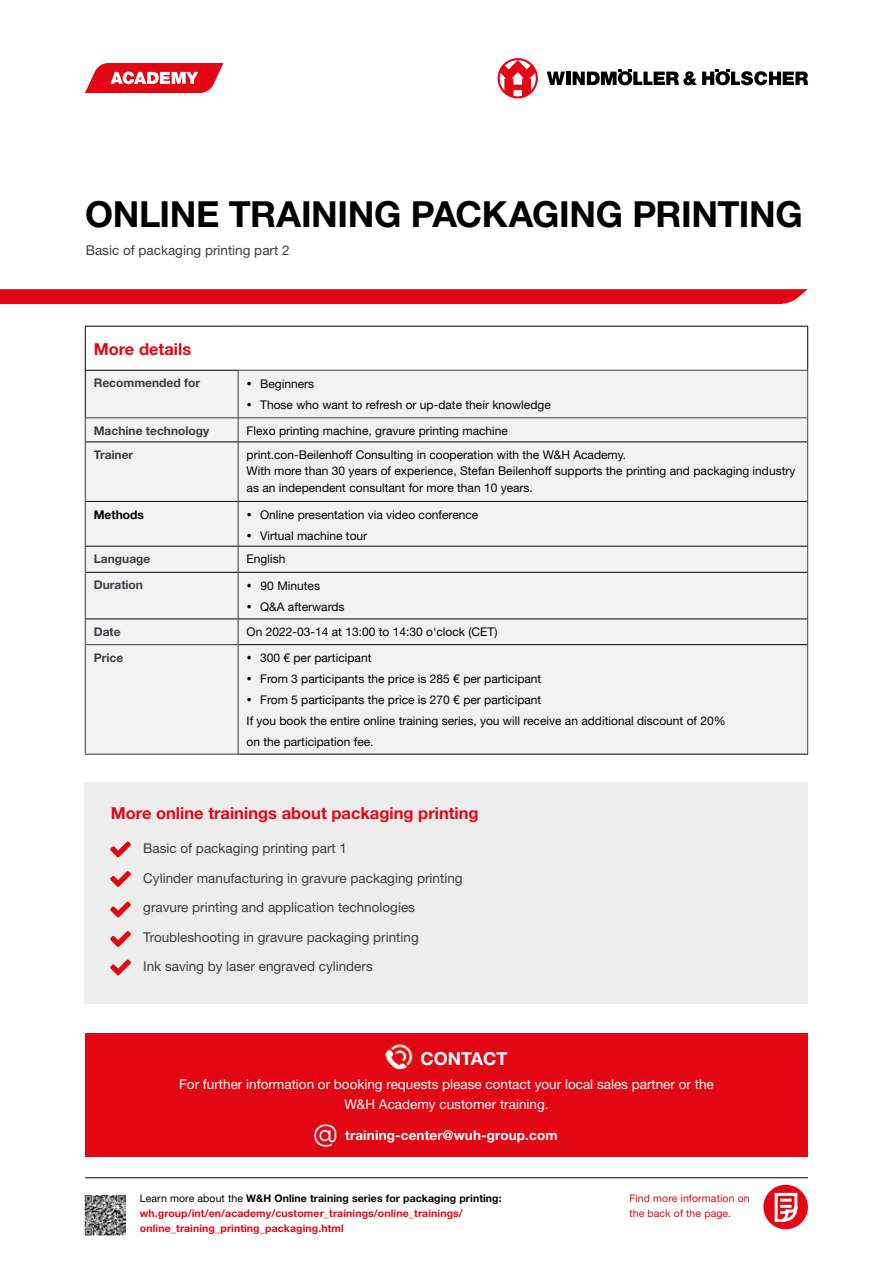
<style>
.page{position:relative;width:893px;height:1263px;background:#fff}
.page>*{position:absolute;margin:0;border:0;box-sizing:border-box;transform-origin:0 0}
.t1{font:700 36px "Helvetica Neue LT Std";letter-spacing:-.01em;color:#000}
.t2{font:700 18px "Helvetica Neue LT Std";color:#fff}
.t3{font:700 16.5px "Helvetica Neue LT Std";color:#e30613}
.t4{font:13.5px/29.5px "Helvetica Neue LT Std";color:#3c3d43}
.t5{font:13.5px/19.5px "Helvetica Neue LT Std";color:#fff;text-align:center}
.t6{font:700 13.5px "Helvetica Neue LT Std";letter-spacing:.01em;color:#fff}
.t7{font:12px/16.5px "Helvetica Neue LT Std";color:#000}
.t8{font:700 12px "Helvetica Neue LT Std";color:#3c3d43}
.t9{font:700 12px "Helvetica Neue LT Std";color:#000}
.t10{font:700 10.5px/15px "Helvetica Neue LT Std";letter-spacing:.01em;color:#e30613}
.t11{font:10.5px/15px "Helvetica Neue LT Std";letter-spacing:.01em;color:#e30613}
.s1{font-weight:400;color:#000}
.s2{color:#000}
</style>
<div class="page">
<hr style="left:85px;top:1177px;width:723px;height:1px;background:#000">
<div style="left:763px;top:1185px;width:45px;height:44px;background:#e30613;border-radius:50%"></div>
<svg style="left:774px;top:1192px;width:24px;height:30px"></svg>
<img style="left:84px;top:1195px;width:41px;height:40px">
<svg style="left:547px;top:72px;width:18px;height:13px"></svg>
<hr style="left:566px;top:72px;width:4px;height:13px;background:#000">
<svg style="left:573px;top:69px;width:235px;height:16px"></svg>
<svg style="left:498px;top:58px;width:40px;height:40px"></svg>
<svg style="left:85px;top:63px;width:138px;height:30px"></svg>
<svg style="left:0;top:289px;width:808px;height:15px;background:#e30b18"></svg>
<div style="left:86px;top:371px;width:721px;height:383px;background:#f3f2f3"></div>
<hr style="left:85px;top:326px;width:153px;height:1px;background:#000">
<hr style="left:85px;top:326px;width:1px;height:44px;background:#000">
<hr style="left:238px;top:326px;width:570px;height:1px;background:#000">
<hr style="left:807px;top:326px;width:1px;height:44px;background:#000">
<hr style="left:85px;top:370px;width:153px;height:1px;background:#000">
<hr style="left:85px;top:370px;width:1px;height:48px;background:#000">
<hr style="left:85px;top:442px;width:153px;height:1px;background:#000">
<hr style="left:238px;top:442px;width:569px;height:1px;background:#000">
<hr style="left:85px;top:501px;width:153px;height:1px;background:#000">
<hr style="left:238px;top:501px;width:569px;height:1px;background:#000">
<hr style="left:85px;top:546px;width:153px;height:1px;background:#000">
<hr style="left:238px;top:546px;width:569px;height:1px;background:#000">
<hr style="left:85px;top:572px;width:153px;height:1px;background:#000">
<hr style="left:238px;top:572px;width:569px;height:1px;background:#000">
<hr style="left:85px;top:619px;width:153px;height:1px;background:#000">
<hr style="left:238px;top:619px;width:569px;height:1px;background:#000">
<hr style="left:238px;top:644px;width:569px;height:1px;background:#000">
<hr style="left:238px;top:754px;width:570px;height:1px;background:#000">
<svg style="left:807px;top:419px;width:1px;height:23px"></svg>
<hr style="left:807px;top:442px;width:1px;height:59px;background:#3c3d43">
<hr style="left:807px;top:501px;width:1px;height:45px;background:#3c3d43">
<svg style="left:807px;top:546px;width:1px;height:26px"></svg>
<hr style="left:807px;top:572px;width:1px;height:47px;background:#3c3d43">
<svg style="left:807px;top:619px;width:1px;height:26px"></svg>
<hr style="left:807px;top:645px;width:1px;height:109px;background:#3c3d43">
<hr style="left:85px;top:418px;width:153px;height:1px;background:#3c3d43">
<svg style="left:85px;top:418px;width:1px;height:24px"></svg>
<svg style="left:238px;top:419px;width:1px;height:23px"></svg>
<hr style="left:85px;top:442px;width:1px;height:59px;background:#3c3d43">
<hr style="left:238px;top:442px;width:1px;height:59px;background:#3c3d43">
<hr style="left:85px;top:501px;width:1px;height:45px;background:#3c3d43">
<hr style="left:238px;top:501px;width:1px;height:45px;background:#3c3d43">
<svg style="left:85px;top:546px;width:1px;height:26px"></svg>
<svg style="left:238px;top:546px;width:1px;height:26px"></svg>
<hr style="left:85px;top:572px;width:1px;height:47px;background:#3c3d43">
<hr style="left:238px;top:572px;width:1px;height:47px;background:#3c3d43">
<svg style="left:85px;top:619px;width:1px;height:25px"></svg>
<svg style="left:238px;top:619px;width:1px;height:25px"></svg>
<hr style="left:85px;top:644px;width:153px;height:1px;background:#3c3d43">
<hr style="left:85px;top:645px;width:1px;height:109px;background:#3c3d43">
<hr style="left:238px;top:645px;width:1px;height:109px;background:#3c3d43">
<hr style="left:85px;top:754px;width:153px;height:1px;background:#3c3d43">
<hr style="left:238px;top:370px;width:570px;height:1px;background:#3c3d43">
<hr style="left:238px;top:370px;width:1px;height:48px;background:#3c3d43">
<hr style="left:807px;top:370px;width:1px;height:48px;background:#3c3d43">
<hr style="left:238px;top:418px;width:570px;height:1px;background:#3c3d43">
<div style="left:85px;top:1033px;width:723px;height:124px;background:#e30613"></div>
<img style="left:386px;top:1044px;width:26px;height:32px">
<img style="left:314px;top:1120px;width:23px;height:28px">
<div style="left:379px;top:1037px;width:40px;height:38px;border:6px solid #e30613;border-radius:50%"></div>
<div style="left:85px;top:782px;width:723px;height:221px;background:#ededed"></div>
<svg style="left:110px;top:841px;width:21px;height:16px"></svg>
<svg style="left:110px;top:871px;width:21px;height:16px"></svg>
<svg style="left:110px;top:901px;width:21px;height:16px"></svg>
<svg style="left:110px;top:931px;width:21px;height:16px"></svg>
<svg style="left:110px;top:959px;width:21px;height:16px"></svg>
<svg style="left:252px;top:388px;width:12px;height:1px"></svg>
<svg style="left:252px;top:409px;width:12px;height:1px"></svg>
<svg style="left:252px;top:519px;width:12px;height:1px"></svg>
<svg style="left:252px;top:540px;width:12px;height:1px"></svg>
<svg style="left:252px;top:611px;width:12px;height:1px"></svg>
<svg style="left:252px;top:662px;width:12px;height:1px"></svg>
<svg style="left:252px;top:683px;width:12px;height:1px"></svg>
<svg style="left:252px;top:704px;width:12px;height:1px"></svg>
<h1 class="t1" style="left:85px;top:192px;width:719px">ONLINE TRAINING PACKAGING PRINTING</h1>
<p class="t4" style="left:86px;top:235px;width:205px">Basic of packaging printing part 2</p>
<h3 class="t3" style="left:94px;top:339px;width:99px">More details</h3>
<p class="t8" style="left:94px;top:376px;width:108px">Recommended for</p>
<p class="t7" style="left:247px;top:375px;width:69px">• Beginners</p>
<p class="t7" style="left:247px;top:396px;width:306px">• Those who want to refresh or up-date their knowledge</p>
<p class="t8" style="left:94px;top:423px;width:117px">Machine technology</p>
<p class="t7" style="left:247px;top:422px;width:263px">Flexo printing machine, gravure printing machine</p>
<p class="t8" style="left:94px;top:447px;width:41px">Trainer</p>
<p class="t7" style="left:247px;top:446px;width:550px">print.con-Beilenhoff Consulting in cooperation with the W&amp;H Academy.<br>With more than 30 years of experience, Stefan Beilenhoff supports the printing and packaging industry as an independent consultant for more than 10 years.</p>
<p class="t9" style="left:94px;top:507px;width:52px">Methods</p>
<p class="t7" style="left:247px;top:506px;width:233px">• Online presentation via video conference</p>
<p class="t7" style="left:247px;top:527px;width:122px">• Virtual machine tour</p>
<p class="t8" style="left:94px;top:552px;width:58px">Language</p>
<p class="t7" style="left:247px;top:551px;width:40px">English</p>
<p class="t8" style="left:94px;top:578px;width:51px">Duration</p>
<p class="t7" style="left:247px;top:577px;width:75px">• 90 Minutes</p>
<p class="t7" style="left:247px;top:598px;width:99px">• Q&amp;A afterwards</p>
<p class="t8" style="left:94px;top:624px;width:28px">Date</p>
<p class="t7" style="left:247px;top:623px;width:252px">On 2022-03-14 at 13:00 to 14:30 o‘clock (CET)</p>
<p class="t8" style="left:94px;top:650px;width:31px">Price</p>
<p class="t7" style="left:247px;top:650px;width:126px">• 300 € per participant</p>
<p class="t7" style="left:247px;top:671px;width:296px">• From 3 participants the price is 285 € per participant</p>
<p class="t7" style="left:247px;top:689px;width:481px;line-height:21px">• From 5 participants the price is 270 € per participant<br>If you book the entire online training series, you will receive an additional discount of 20% on the participation fee.</p>
<h3 class="t3" style="left:111px;top:803px;width:369px">More online trainings about packaging printing</h3>
<p class="t4" style="left:143px;top:833px;width:321px">Basic of packaging printing part 1<br>Cylinder manufacturing in gravure packaging printing gravure printing and application technologies Troubleshooting in gravure packaging printing<br>Ink saving by laser engraved cylinders</p>
<h2 class="t2" style="left:420px;top:1048px;width:89px">CONTACT</h2>
<p class="t5" style="left:179px;top:1074px;width:536px">For further information or booking requests please contact your local sales partner or the<br>W&amp;H Academy customer training.</p>
<p class="t6" style="left:345px;top:1127px;width:214px">training-center@wuh-group.com</p>
<p class="t10" style="left:140px;top:1190px;width:363px"><span class="s1">Learn more about the</span> <span class="s2">W&amp;H Online training series for packaging printing: </span>wh.group/int/en/academy/customer_trainings/online_trainings/ online_training_printing_packaging.html</p>
<p class="t11" style="left:629px;top:1190px;width:122px">Find more information on the back of the page.</p>
</div>
